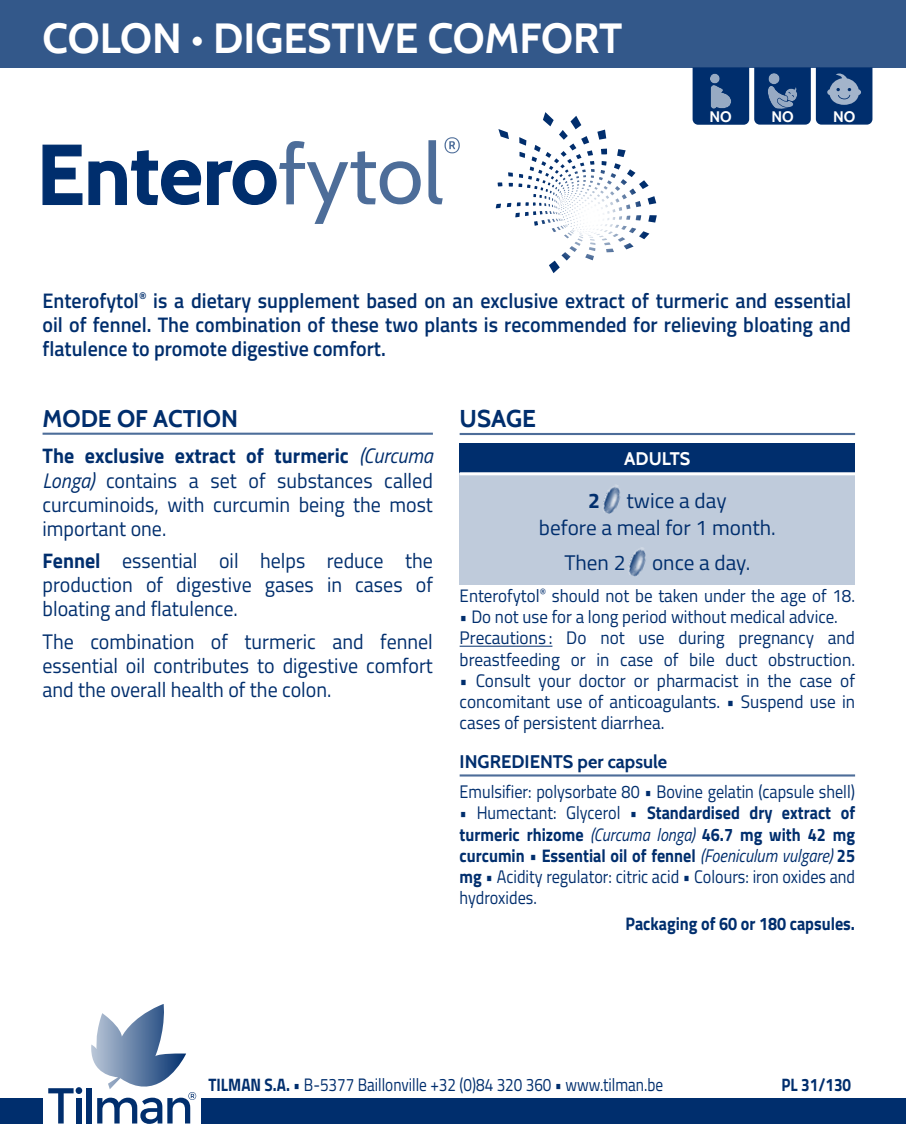
<style>
.page{position:relative;width:906px;height:1148px;background:#fff}
.page>*{position:absolute;margin:0;border:0;box-sizing:border-box;transform-origin:0 0}
.t1{font:700 42px "Cabin";color:#fff}
.t2{font:700 24.3px "Cabin";color:#002e6d}
.t3{font:700 24px "Cabin";color:#002e6d}
.t4{font:21.3px/27px "Titillium Web";color:#002e6d;text-align:center}
.t5{font:21px/24px "Titillium Web";color:#002e6d;text-align:justify;scale:.95 1}
.t6{font:600 21px/24px "Titillium Web";color:#002e6d;text-align:justify;scale:.95 1}
.t7{font:700 18.3px/21.3px "Titillium Web";color:#002e6d;text-align:justify;scale:.89 1}
.t8{font:18.3px/21.3px "Titillium Web";color:#002e6d;scale:.95 1}
.t9{font:18.3px "Titillium Web";color:#002e6d;scale:.89 1}
.t10{font:700 18.3px "Cabin";color:#002e6d}
.t11{font:700 18.3px "Cabin";color:#fff}
.t12{font:18px "Titillium Web";color:#002e6d;scale:.94 1}
.t13{font:18px "Titillium Web";color:#002e6d;scale:.85 1}
.t14{font:700 18px "Titillium Web";color:#002e6d;scale:.85 1}
.t15{font:700 15.3px "Cabin";color:#fff}
.s1{font-weight:700}
.s2{font-style:italic}
.s3{font-size:18px}
.s4{font-weight:400;font-size:18px}
.s5{font-weight:400}
.s6{font-weight:400;font-style:italic;font-size:18px}
.s7{font-weight:400;font-style:italic}
</style>
<div class="page">
<div style="left:0;top:0;width:905px;height:68px;background:#33588a"></div>
<svg style="left:48px;top:1087px;width:34px;height:36px"></svg>
<div style="left:87px;top:1087px;width:5px;height:36px;background:#002e6d"></div>
<svg style="left:88px;top:1004px;width:108px;height:119px"></svg>
<div style="left:202px;top:1097px;width:703px;height:26px;background:#002e6d"></div>
<div style="left:0;top:1097px;width:43px;height:26px;background:#002e6d"></div>
<svg style="left:754px;top:67px;width:118px;height:58px;background:#284e83"></svg>
<svg style="left:692px;top:67px;width:56px;height:58px;background:#18417a"></svg>
<hr style="left:43px;top:432px;width:390px;height:2px;background:#4d6d99">
<hr style="left:459px;top:433px;width:395px;height:2px;background:#4d6d99">
<hr style="left:459px;top:645px;width:93px;height:1px;background:#002e6d">
<hr style="left:459px;top:774px;width:395px;height:2px;background:#4d6d99">
<div style="left:459px;top:443px;width:395px;height:30px;background:#002e6d"></div>
<div style="left:459px;top:473px;width:395px;height:111px;background:#bfcbdb"></div>
<hr style="left:459px;top:472px;width:395px;height:3px;background:#fff">
<img style="left:603px;top:485px;width:18px;height:29px">
<img style="left:628px;top:547px;width:18px;height:30px">
<svg style="left:42px;top:141px;width:378px;height:83px"></svg>
<svg style="left:428px;top:137px;width:31px;height:67px"></svg>
<svg style="left:495px;top:112px;width:161px;height:161px"></svg>
<h1 class="t1" style="left:43px;top:13px;width:581px">COLON • DIGESTIVE COMFORT</h1>
<p class="t15" style="left:709px;top:107px;width:24px">NO</p>
<p class="t15" style="left:771px;top:107px;width:24px">NO</p>
<p class="t15" style="left:832px;top:107px;width:24px">NO</p>
<p class="t6" style="left:43px;top:287px;width:852px">Enterofytol<sup>®</sup> is a dietary supplement based on an exclusive extract of turmeric and essential oil of fennel. The combination of these two plants is recommended for relieving bloating and flatulence to promote digestive comfort.</p>
<p class="t3" style="left:43px;top:403px;width:197px">MODE OF ACTION</p>
<p class="t5" style="left:43px;top:443px;width:412px"><span class="s1">The exclusive extract of turmeric</span> <span class="s2">(Curcuma Longa)</span> contains a set of substances called curcuminoids, with curcumin being the most important one.</p>
<p class="t5" style="left:43px;top:547px;width:412px"><span class="s1">Fennel</span> essential oil helps reduce the production of digestive gases in cases of bloating and flatulence.</p>
<p class="t5" style="left:43px;top:628px;width:412px">The combination of turmeric and fennel essential oil contributes to digestive comfort and the overall health of the colon.</p>
<p class="t2" style="left:459px;top:403px;width:78px">USAGE</p>
<p class="t11" style="left:624px;top:447px;width:68px">ADULTS</p>
<p class="t4" style="left:538px;top:485px;width:238px"><span class="s1">2</span> twice a day<br>before a meal for 1 month.</p>
<p class="t4" style="left:564px;top:548px;width:187px">Then 2 once a day.</p>
<p class="t12" style="left:459px;top:582px;width:422px">Enterofytol<sup>®</sup> should not be taken under the age of 18.</p>
<p class="t12" style="left:459px;top:603px;width:404px">• Do not use for a long period without medical advice.</p>
<p class="t8" style="left:459px;top:626px;width:417px">Precautions : Do not use during pregnancy and breastfeeding or in case of bile duct obstruction.</p>
<p class="t8" style="left:459px;top:668px;width:417px;text-align:justify">• Consult your doctor or pharmacist in the case of concomitant use of anticoagulants. • Suspend use in cases of persistent diarrhea.</p>
<p class="t10" style="left:459px;top:750px;width:209px">INGREDIENTS per capsule</p>
<p class="t9" style="left:459px;top:778px;width:445px">Emulsifier: polysorbate 80 <span class="s3">•</span> Bovine gelatin (capsule shell)</p>
<p class="t7" style="left:459px;top:801px;width:445px"><span class="s4">•</span> <span class="s5">Humectant: Glycerol</span> <span class="s4">•</span> Standardised dry extract of turmeric rhizome <span class="s6">(Curcuma longa)</span> 46.7 mg with 42 mg curcumin <span class="s5">•</span> Essential oil of fennel <span class="s7">(Foeniculum vulgare)</span> 25 mg <span class="s5">• Acidity regulator: citric acid • Colours: iron oxides and hydroxides.</span></p>
<p class="t7" style="left:625px;top:911px;width:259px">Packaging of 60 or 180 capsules.</p>
<p class="t13" style="left:208px;top:1070px;width:536px"><span class="s1">TILMAN S.A.</span> • B-5377 Baillonville +32 (0)84 320 360 • www.tilman.be</p>
<p class="t14" style="left:781px;top:1070px;width:83px">PL 31/130</p>
</div>
